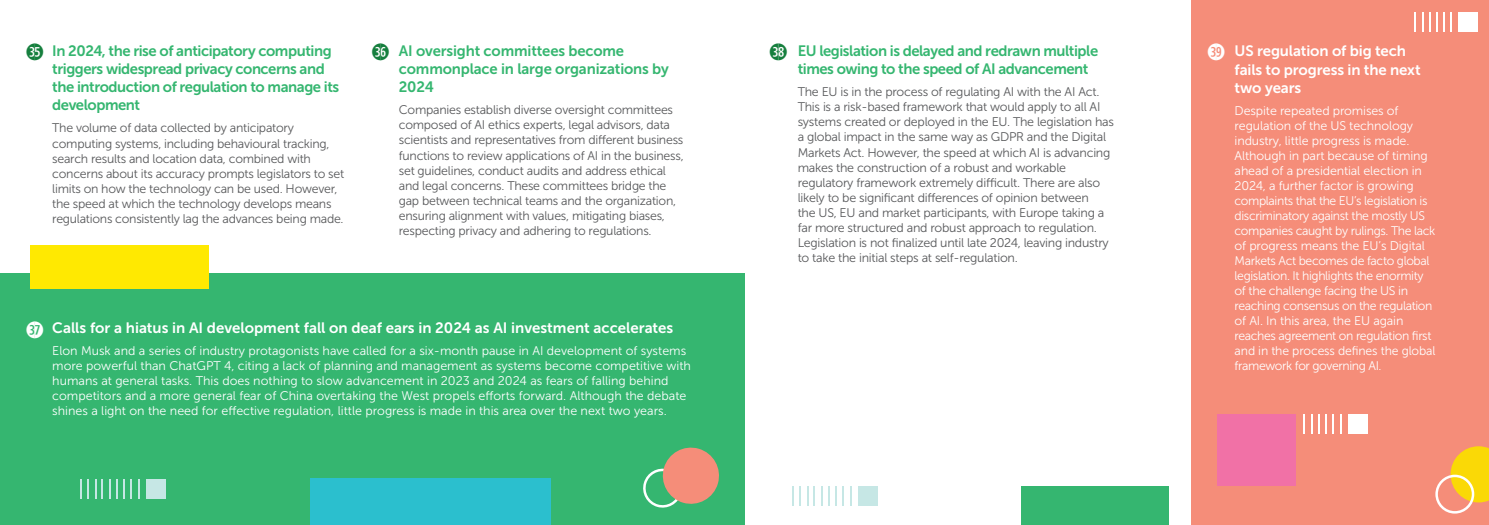
<style>
.page{position:relative;width:1489px;height:525px;background:#fff}
.page>*{position:absolute;margin:0;border:0;box-sizing:border-box;transform-origin:0 0}
.t1{font:700 22.5px "Combi Numerals";color:#167f3e}
.t2{font:700 22.5px "Combi Numerals";color:#fff}
.t3{font:15px/18px "Museo Sans 700";letter-spacing:-.03em;color:#35b670}
.t4{font:15px/18px "Museo Sans 700";color:#fff}
.t5{font:15px/18px "Museo Sans 700";letter-spacing:-.01em;color:#35b670}
.t6{font:12.5px/15px "Museo Sans 300";letter-spacing:-.02em;color:#57585a}
.t7{font:12.5px/15px "Museo Sans 300";letter-spacing:-.03em;color:#fff}
.t8{font:12.5px/15px "Museo Sans 300";letter-spacing:-.01em;color:#fff}
</style>
<div class="page">
<div style="left:0;top:273px;width:744px;height:251px;background:#35b670"></div>
<div style="left:1191px;top:0;width:297px;height:524px;background:#f58d79"></div>
<div style="left:1217px;top:414px;width:78px;height:71px;background:#f171a6"></div>
<svg style="left:1450px;top:446px;width:38px;height:56px"></svg>
<div style="left:1435px;top:474px;width:38px;height:39px;border:2px solid #fff;border-radius:50%"></div>
<svg style="left:792px;top:486px;width:1px;height:20px"></svg>
<svg style="left:813px;top:486px;width:1px;height:20px"></svg>
<svg style="left:821px;top:486px;width:1px;height:20px"></svg>
<hr style="left:806px;top:486px;width:2px;height:20px;background:#c6e7e5">
<svg style="left:799px;top:486px;width:1px;height:20px"></svg>
<svg style="left:842px;top:486px;width:1px;height:20px"></svg>
<svg style="left:850px;top:486px;width:1px;height:20px"></svg>
<hr style="left:835px;top:486px;width:2px;height:20px;background:#c6e7e5">
<svg style="left:828px;top:486px;width:1px;height:20px"></svg>
<div style="left:857px;top:486px;width:20px;height:20px;background:#c6e7e5"></div>
<hr style="left:1413px;top:12px;width:2px;height:20px;background:#fff">
<hr style="left:1421px;top:12px;width:2px;height:20px;background:#fff">
<svg style="left:1450px;top:12px;width:1px;height:20px"></svg>
<hr style="left:1435px;top:12px;width:2px;height:20px;background:#fff">
<div style="left:1458px;top:12px;width:20px;height:20px;background:#fff"></div>
<div style="left:31px;top:245px;width:178px;height:43px;background:#ffe901"></div>
<svg style="left:80px;top:479px;width:1px;height:20px"></svg>
<svg style="left:102px;top:479px;width:1px;height:20px"></svg>
<hr style="left:109px;top:479px;width:2px;height:20px;background:#c6e7e5">
<svg style="left:95px;top:479px;width:1px;height:20px"></svg>
<svg style="left:88px;top:479px;width:1px;height:20px"></svg>
<hr style="left:130px;top:479px;width:2px;height:20px;background:#c6e7e5">
<hr style="left:138px;top:479px;width:2px;height:20px;background:#c6e7e5">
<svg style="left:124px;top:479px;width:1px;height:20px"></svg>
<hr style="left:116px;top:479px;width:2px;height:20px;background:#c6e7e5">
<div style="left:146px;top:479px;width:20px;height:20px;background:#c6e7e5"></div>
<div style="left:309px;top:478px;width:241px;height:46px;background:#2bbfce"></div>
<svg style="left:643px;top:447px;width:76px;height:61px"></svg>
<div style="left:1020px;top:486px;width:148px;height:38px;background:#35b670"></div>
<svg style="left:1303px;top:414px;width:1px;height:20px"></svg>
<svg style="left:1311px;top:414px;width:1px;height:20px"></svg>
<svg style="left:1332px;top:414px;width:1px;height:20px"></svg>
<svg style="left:1340px;top:414px;width:1px;height:20px"></svg>
<svg style="left:1325px;top:414px;width:1px;height:20px"></svg>
<svg style="left:1318px;top:414px;width:1px;height:20px"></svg>
<div style="left:1347px;top:414px;width:20px;height:20px;background:#fff"></div>
<p class="t1" style="left:26px;top:44px;width:20px">3%</p>
<p class="t3" style="left:52px;top:42px;width:281px">In 2024, the rise of anticipatory computing</p>
<p class="t1" style="left:371px;top:44px;width:20px">3^</p>
<p class="t3" style="left:52px;top:60px;width:288px">triggers widespread privacy concerns and the introduction of regulation to manage its development</p>
<p class="t6" style="left:52px;top:121px;width:293px">The volume of data collected by anticipatory computing systems, including behavioural tracking, search results and location data, combined with concerns about its accuracy prompts legislators to set limits on how the technology can be used. However, the speed at which the technology develops means regulations consistently lag the advances being made.</p>
<p class="t5" style="left:399px;top:42px;width:271px">AI oversight committees become commonplace in large organizations by<br>2024</p>
<p class="t6" style="left:399px;top:103px;width:286px">Companies establish diverse oversight committees composed of AI ethics experts, legal advisors, data scientists and representatives from different business functions to review applications of AI in the business, set guidelines, conduct audits and address ethical and legal concerns. These committees bridge the gap between technical teams and the organization, ensuring alignment with values, mitigating biases, respecting privacy and adhering to regulations.</p>
<p class="t2" style="left:26px;top:321px;width:20px">3&amp;</p>
<p class="t4" style="left:52px;top:319px;width:622px">Calls for a hiatus in AI development fall on deaf ears in 2024 as AI investment accelerates</p>
<p class="t8" style="left:52px;top:343px;width:640px">Elon Musk and a series of industry protagonists have called for a six-month pause in AI development of systems more powerful than ChatGPT 4, citing a lack of planning and management as systems become competitive with humans at general tasks. This does nothing to slow advancement in 2023 and 2024 as fears of falling behind competitors and a more general fear of China overtaking the West propels efforts forward. Although the debate shines a light on the need for effective regulation, little progress is made in this area over the next two years.</p>
<p class="t1" style="left:769px;top:44px;width:20px">3*</p>
<p class="t4" style="left:1234px;top:42px;width:187px">US regulation of big tech fails to progress in the next two years</p>
<p class="t7" style="left:1234px;top:103px;width:202px">Despite repeated promises of regulation of the US technology industry, little progress is made.<br>Although in part because of timing ahead of a presidential election in 2024, a further factor is growing complaints that the EU’s legislation is discriminatory against the mostly US companies caught by rulings. The lack of progress means the EU’s Digital Markets Act becomes de facto global legislation. It highlights the enormity of the challenge facing the US in reaching consensus on the regulation of AI. In this area, the EU again reaches agreement on regulation first and in the process defines the global framework for governing AI.</p>
<p class="t2" style="left:1206px;top:44px;width:20px">3(</p>
<p class="t3" style="left:797px;top:42px;width:302px">EU legislation is delayed and redrawn multiple times owing to the speed of AI advancement</p>
<p class="t6" style="left:797px;top:85px;width:318px">The EU is in the process of regulating AI with the AI Act.<br>This is a risk-based framework that would apply to all AI systems created or deployed in the EU. The legislation has a global impact in the same way as GDPR and the Digital Markets Act. However, the speed at which AI is advancing makes the construction of a robust and workable regulatory framework extremely difficult. There are also likely to be significant differences of opinion between<br>the US, EU and market participants, with Europe taking a far more structured and robust approach to regulation.<br>Legislation is not finalized until late 2024, leaving industry to take the initial steps at self-regulation.</p>
</div>
